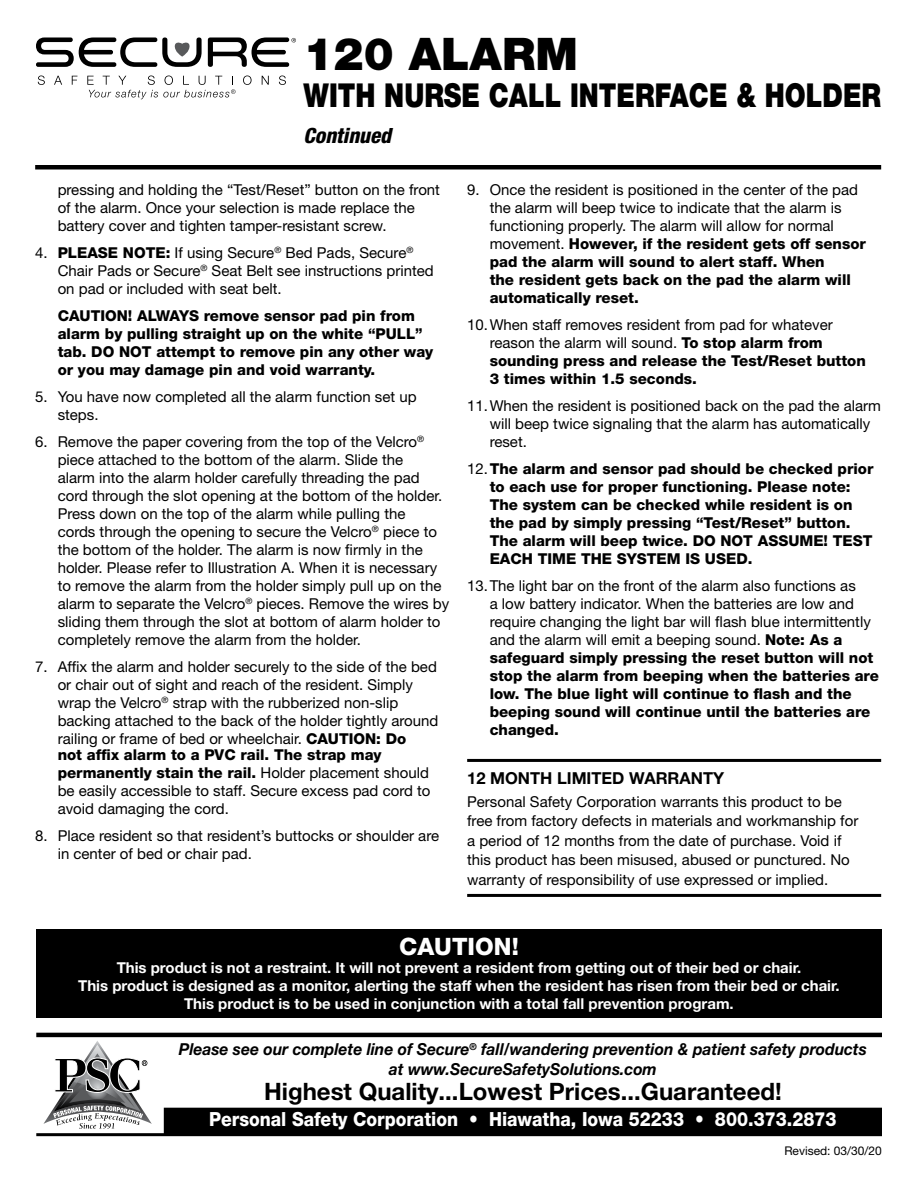
<style>
.page{position:relative;width:918px;height:1188px;background:#fff}
.page>*{position:absolute;margin:0;border:0;box-sizing:border-box;transform-origin:0 0}
.t1{font:900 45px "Helvetica Neue LT Pro";color:#000}
.t2{font:900 33px "Helvetica Neue LT Pro";color:#000;scale:.8 1}
.t3{font:700 24px "Helvetica Neue LT Pro";color:#000}
.t4{font:800 24px "Helvetica Neue LT Pro";color:#fff}
.t5{font:italic 800 condensed 21px "Helvetica Neue LT Pro";color:#000}
.t6{font:800 19.5px "Helvetica Neue LT Pro";color:#fff;scale:.9 1}
.t7{font:italic 700 16.5px/19.5px "Helvetica Neue LT Pro";color:#000;text-align:center;scale:.95 1}
.t8{font:700 16.5px "Helvetica Neue LT Pro";color:#000}
.t9{font:15px/18px "Helvetica Neue LT Pro";color:#000}
.t10{font:800 15px/18px "Helvetica Neue LT Pro";color:#000}
.t11{font:700 15px/18px "Helvetica Neue LT Pro";color:#fff;text-align:center}
.t12{font:12px "Helvetica Neue LT Pro";color:#000}
.s1{font-weight:800}
.s2{font-weight:400}
</style>
<div class="page">
<hr style="left:467px;top:759px;width:414px;height:3px;background:#000">
<hr style="left:467px;top:894px;width:414px;height:3px;background:#000">
<div style="left:35px;top:165px;width:846px;height:5px;background:#000"></div>
<div style="left:36px;top:929px;width:846px;height:89px;background:#000"></div>
<svg style="left:208px;top:38px;width:88px;height:29px"></svg>
<svg style="left:36px;top:38px;width:166px;height:29px"></svg>
<svg style="left:38px;top:76px;width:7px;height:9px"></svg>
<svg style="left:54px;top:76px;width:8px;height:9px"></svg>
<svg style="left:72px;top:76px;width:5px;height:9px"></svg>
<svg style="left:243px;top:76px;width:9px;height:9px"></svg>
<svg style="left:262px;top:76px;width:7px;height:9px"></svg>
<svg style="left:279px;top:76px;width:7px;height:9px"></svg>
<svg style="left:87px;top:76px;width:149px;height:23px"></svg>
<hr style="left:36px;top:1033px;width:846px;height:4px;background:#000">
<div style="left:164px;top:1108px;width:718px;height:27px;background:#000"></div>
<hr style="left:36px;top:1133px;width:846px;height:3px;background:#000">
<svg style="left:43px;top:1041px;width:109px;height:88px"></svg>
<h1 class="t1" style="left:304px;top:27px;width:276px">120 ALARM</h1>
<h2 class="t2" style="left:304px;top:76px;width:723px">WITH NURSE CALL INTERFACE &amp; HOLDER</h2>
<h3 class="t5" style="left:304px;top:123px;width:89px">Continued</h3>
<p class="t9" style="left:58px;top:180px;width:384px">pressing and holding the “Test/Reset” button on the front of the alarm. Once your selection is made replace the battery cover and tighten tamper-resistant screw.</p>
<p class="t9" style="left:58px;top:243px;width:378px;text-indent:-22px">4. <span class="s1">PLEASE NOTE:</span> If using Secure<sup>®</sup> Bed Pads, Secure<sup>®<br></sup>Chair Pads or Secure<sup>®</sup> Seat Belt see instructions printed on pad or included with seat belt.</p>
<p class="t10" style="left:58px;top:307px;width:377px">CAUTION! ALWAYS remove sensor pad pin from alarm by pulling straight up on the white “PULL” tab. DO NOT attempt to remove pin any other way or you may damage pin and void warranty.</p>
<p class="t9" style="left:58px;top:387px;width:360px;text-indent:-22px">5. You have now completed all the alarm function set up steps.</p>
<p class="t9" style="left:58px;top:432px;width:393px;text-indent:-22px">6. Remove the paper covering from the top of the Velcro<sup>® </sup>piece attached to the bottom of the alarm. Slide the<br>alarm into the alarm holder carefully threading the pad cord through the slot opening at the bottom of the holder.<br>Press down on the top of the alarm while pulling the<br>cords through the opening to secure the Velcro<sup>®</sup> piece to the bottom of the holder. The alarm is now firmly in the holder. Please refer to Illustration A. When it is necessary to remove the alarm from the holder simply pull up on the alarm to separate the Velcro<sup>®</sup> pieces. Remove the wires by sliding them through the slot at bottom of alarm holder to completely remove the alarm from the holder.</p>
<p class="t9" style="left:58px;top:657px;width:382px;text-indent:-22px">7. Affix the alarm and holder securely to the side of the bed or chair out of sight and reach of the resident. Simply wrap the Velcro<sup>®</sup> strap with the rubberized non-slip backing attached to the back of the holder tightly around railing or frame of bed or wheelchair. <span class="s1">CAUTION: Do</span></p>
<p class="t9" style="left:58px;top:746px;width:374px"><span class="s1">not affix alarm to a PVC rail. The strap may permanently stain the rail.</span> Holder placement should be easily accessible to staff. Secure excess pad cord to avoid damaging the cord.</p>
<p class="t9" style="left:58px;top:827px;width:383px;text-indent:-22px">8. Place resident so that resident’s buttocks or shoulder are in center of bed or chair pad.</p>
<p class="t9" style="left:490px;top:180px;width:378px;text-indent:-22px">9. Once the resident is positioned in the center of the pad the alarm will beep twice to indicate that the alarm is functioning properly. The alarm will allow for normal movement. <span class="s1">However, if the resident gets off sensor pad the alarm will sound to alert staff. When<br>the resident gets back on the pad the alarm will automatically reset.</span></p>
<p class="t10" style="left:490px;top:316px;width:378px;text-indent:-22px"><span class="s2">10.When staff removes resident from pad for whatever reason the alarm will sound.</span> To stop alarm from sounding press and release the Test/Reset button 3 times within 1.5 seconds.</p>
<p class="t9" style="left:490px;top:396px;width:393px;text-indent:-22px">11.When the resident is positioned back on the pad the alarm will beep twice signaling that the alarm has automatically reset.</p>
<p class="t10" style="left:490px;top:460px;width:385px;text-indent:-22px"><span class="s2">12.</span>The alarm and sensor pad should be checked prior to each use for proper functioning. Please note:<br>The system can be checked while resident is on the pad by simply pressing “Test/Reset” button.<br>The alarm will beep twice. DO NOT ASSUME! TEST EACH TIME THE SYSTEM IS USED.</p>
<p class="t10" style="left:490px;top:577px;width:391px;text-indent:-22px"><span class="s2">13.The light bar on the front of the alarm also functions as<br>a low battery indicator. When the batteries are low and require changing the light bar will flash blue intermittently and the alarm will emit a beeping sound.</span> Note: As a safeguard simply pressing the reset button will not stop the alarm from beeping when the batteries are low. The blue light will continue to flash and the beeping sound will continue until the batteries are changed.</p>
<p class="t8" style="left:467px;top:768px;width:258px">12 MONTH LIMITED WARRANTY</p>
<p class="t9" style="left:467px;top:792px;width:393px;line-height:19.5px">Personal Safety Corporation warrants this product to be free from factory defects in materials and workmanship for a period of 12 months from the date of purchase. Void if this product has been misused, abused or punctured. No warranty of responsibility of use expressed or implied.</p>
<h3 class="t4" style="left:399px;top:932px;width:121px">CAUTION!</h3>
<p class="t11" style="left:78px;top:958px;width:763px">This product is not a restraint. It will not prevent a resident from getting out of their bed or chair.<br>This product is designed as a monitor, alerting the staff when the resident has risen from their bed or chair.<br>This product is to be used in conjunction with a total fall prevention program.</p>
<p class="t7" style="left:179px;top:1039px;width:726px">Please see our complete line of Secure<sup>®</sup> fall/wandering prevention &amp; patient safety products at www.SecureSafetySolutions.com</p>
<h3 class="t3" style="left:264px;top:1077px;width:519px">Highest Quality...Lowest Prices...Guaranteed!</h3>
<h3 class="t6" style="left:209px;top:1107px;width:699px">Personal Safety Corporation • Hiawatha, Iowa 52233 • 800.373.2873</h3>
<p class="t12" style="left:784px;top:1143px;width:99px">Revised: 03/30/20</p>
</div>
